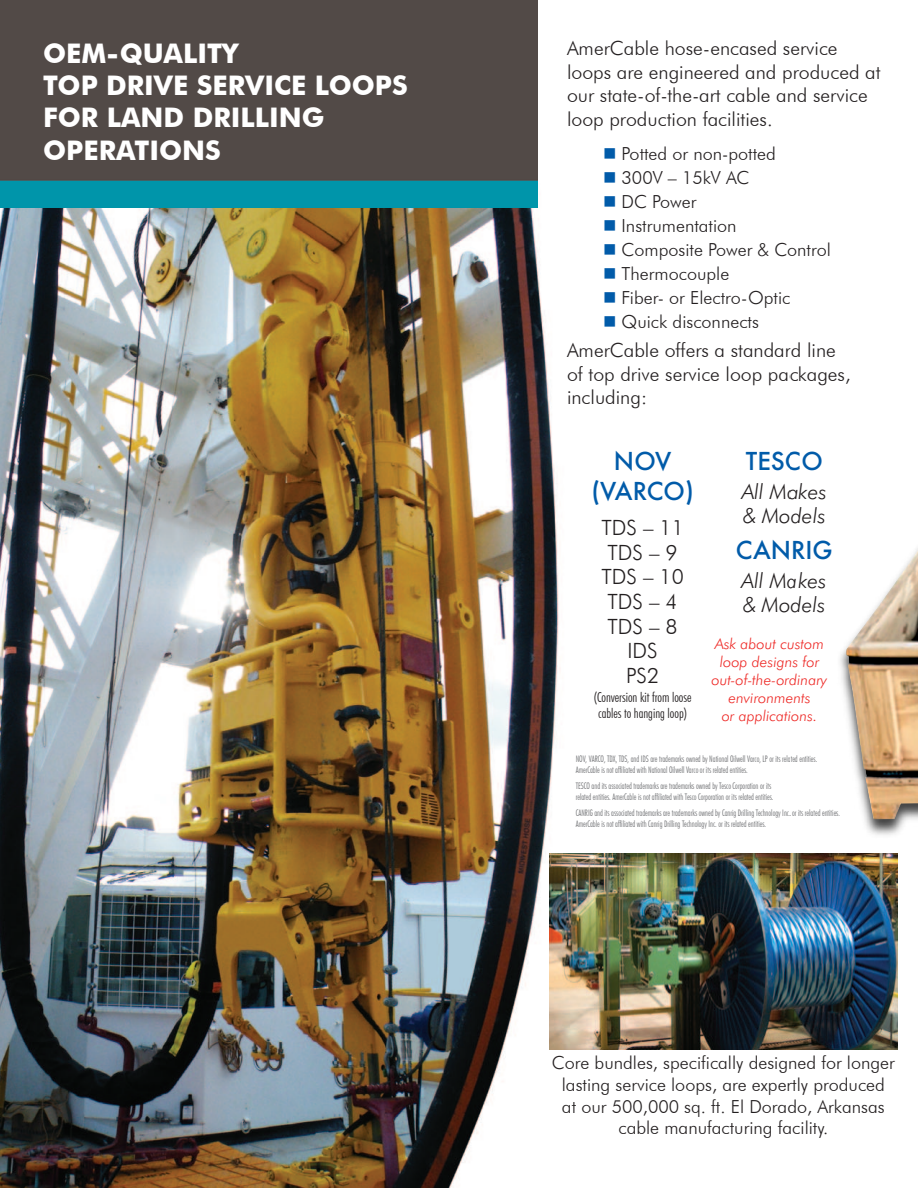
<style>
.page{position:relative;width:918px;height:1188px;background:#fff}
.page>*{position:absolute;margin:0;border:0;box-sizing:border-box;transform-origin:0 0}
.t1{font:700 27px/32.4px "Futura BT";color:#fff}
.t2{font:500 24px/30px "Futura";color:#015ba9;text-align:center}
.t3{font:300 21px "Futura BT";color:#231f20}
.t4{font:italic 300 21px/24px "Futura BT";color:#231f20}
.t5{font:300 19.5px/23.4px "Futura BT";color:#231f20}
.t6{font:300 18px/21.6px "Futura BT";color:#231f20;text-align:center}
.t7{font:italic 300 15px/18px "Futura BT";color:#ee2926;text-align:center}
.t8{font:300 condensed 13.5px/16.5px "Futura BT";color:#231f20;text-align:center}
.t9{font:300 condensed 9px/10.8px "Futura BT";color:#6c6d70;scale:.9 1}
.s1{color:#015ba9}
</style>
<div class="page">
<img style="left:0;top:208px;width:855px;height:980px">
<img style="left:790px;top:274px;width:128px;height:580px">
<img style="left:846px;top:550px;width:72px;height:270px">
<img style="left:549px;top:854px;width:349px;height:195px">
<img style="left:0;top:0;width:538px;height:208px">
<p class="t1" style="left:43px;top:37px;width:366px">OEM-QUALITY<br>TOP DRIVE SERVICE LOOPS<br>FOR LAND DRILLING<br>OPERATIONS</p>
<p class="t5" style="left:567px;top:37px;width:315px">AmerCable hose-encased service loops are engineered and produced at our state-of-the-art cable and service loop production facilities.</p>
<p class="t6" style="left:603px;top:143px;width:174px"><span class="s1">■</span> Potted or non-potted</p>
<p class="t6" style="left:603px;top:167px;width:148px"><span class="s1">■</span> 300V – 15kV AC</p>
<p class="t6" style="left:603px;top:191px;width:95px"><span class="s1">■</span> DC Power</p>
<p class="t6" style="left:603px;top:215px;width:135px"><span class="s1">■</span> Instrumentation</p>
<p class="t6" style="left:603px;top:239px;width:229px"><span class="s1">■</span> Composite Power &amp; Control</p>
<p class="t6" style="left:603px;top:263px;width:128px"><span class="s1">■</span> Thermocouple</p>
<p class="t6" style="left:603px;top:287px;width:189px"><span class="s1">■</span> Fiber- or Electro-Optic</p>
<p class="t6" style="left:603px;top:311px;width:157px"><span class="s1">■</span> Quick disconnects</p>
<p class="t5" style="left:567px;top:338px;width:285px">AmerCable offers a standard line of top drive service loop packages, including:</p>
<p class="t2" style="left:591px;top:445px;width:104px">NOV (VARCO)</p>
<p class="t3" style="left:601px;top:515px;width:84px">TDS – 11</p>
<p class="t3" style="left:608px;top:539px;width:72px">TDS – 9</p>
<p class="t3" style="left:601px;top:564px;width:84px">TDS – 10</p>
<p class="t3" style="left:608px;top:589px;width:72px">TDS – 4</p>
<p class="t3" style="left:608px;top:613px;width:72px">TDS – 8</p>
<p class="t3" style="left:628px;top:638px;width:32px">IDS</p>
<p class="t3" style="left:626px;top:663px;width:35px">PS2</p>
<p class="t8" style="left:594px;top:688px;width:99px">(Conversion kit from loose cables to hanging loop)</p>
<p class="t2" style="left:746px;top:445px;width:79px">TESCO</p>
<p class="t4" style="left:742px;top:481px;width:86px">All Makes &amp; Models</p>
<p class="t2" style="left:736px;top:535px;width:99px">CANRIG</p>
<p class="t4" style="left:742px;top:571px;width:86px">All Makes &amp; Models</p>
<p class="t7" style="left:712px;top:636px;width:117px">Ask about custom loop designs for out-of-the-ordinary environments<br>or applications.</p>
<p class="t9" style="left:576px;top:753px;width:270px">NOV, VARCO, TDX, TDS, and IDS are trademarks owned by National Oilwell Varco, LP or its related entities.<br>AmerCable is not affiliated with National Oilwell Varco or its related entities.</p>
<p class="t9" style="left:576px;top:780px;width:221px">TESCO and its associated trademarks are trademarks owned by Tesco Corporation or its related entities. AmerCable is not affiliated with Tesco Corporation or its related entities.</p>
<p class="t9" style="left:576px;top:807px;width:295px">CANRIG and its associated trademarks are trademarks owned by Canrig Drilling Technology Inc. or its related entities.<br>AmerCable is not affiliated with Canrig Drilling Technology Inc. or its related entities.</p>
<p class="t6" style="left:552px;top:1052px;width:344px">Core bundles, specifically designed for longer lasting service loops, are expertly produced<br>at our 500,000 sq. ft. El Dorado, Arkansas cable manufacturing facility.</p>
</div>
